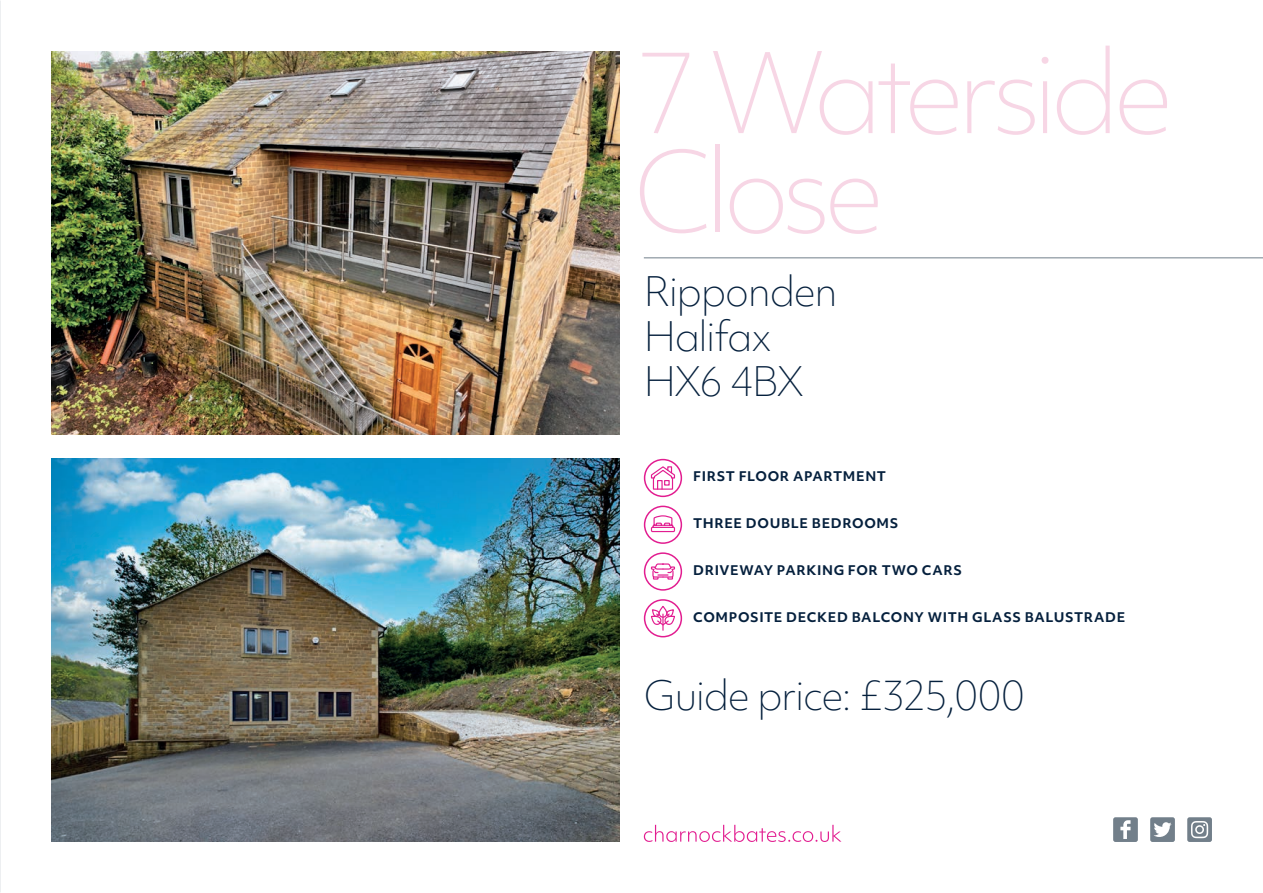
<style>
.page{position:relative;width:1263px;height:893px;background:#fff}
.page>*{position:absolute;margin:0;border:0;box-sizing:border-box;transform-origin:0 0}
.t1{font:100 108px/99px "Objektiv Mk 1";letter-spacing:-.07em;color:#f7d6e5}
.t2{font:100 39px/45px "Objektiv Mk 1";letter-spacing:-.035em;color:#05203d}
.t3{font:700 12.75px "Objektiv Mk 1";letter-spacing:.05em;color:#05203d}
</style>
<div class="page">
<img style="left:0;top:0;width:1px;height:893px">
<img style="left:51px;top:51px;width:568px;height:383px">
<div style="left:653px;top:477px;width:20px;height:13px;border:1px solid #e21d90"></div>
<div style="left:657px;top:480px;width:6px;height:10px;border:1px solid #e21d90"></div>
<svg style="left:650px;top:465px;width:26px;height:21px"></svg>
<div style="left:644px;top:459px;width:38px;height:38px;border:2px solid #e21d90;border-radius:50%"></div>
<svg style="left:650px;top:515px;width:26px;height:18px"></svg>
<div style="left:644px;top:506px;width:38px;height:38px;border:2px solid #e21d90;border-radius:50%"></div>
<svg style="left:650px;top:563px;width:26px;height:17px"></svg>
<div style="left:644px;top:552px;width:38px;height:39px;border:2px solid #e21d90;border-radius:50%"></div>
<div style="left:658px;top:606px;width:9px;height:12px;border:1px solid #e21d90;border-radius:4px"></div>
<svg style="left:651px;top:610px;width:24px;height:20px"></svg>
<div style="left:644px;top:599px;width:38px;height:38px;border:2px solid #e21d90;border-radius:50%"></div>
<hr style="left:644px;top:257px;width:619px;height:1px;background:#727f8a">
<div style="left:1150px;top:817px;width:25px;height:25px;background:#727f8a;border-radius:2px"></div>
<svg style="left:1154px;top:822px;width:17px;height:15px"></svg>
<div style="left:1113px;top:817px;width:25px;height:25px;background:#727f8a;border-radius:2px"></div>
<svg style="left:1120px;top:820px;width:10px;height:19px"></svg>
<div style="left:1187px;top:817px;width:25px;height:25px;background:#727f8a;border-radius:2px"></div>
<svg style="left:1191px;top:821px;width:17px;height:17px"></svg>
<svg style="left:644px;top:825px;width:197px;height:17px"></svg>
<img style="left:51px;top:459px;width:568px;height:383px">
<h1 class="t1" style="left:633px;top:43px;width:542px">7 Waterside<br>Close</h1>
<h2 class="t2" style="left:644px;top:269px;width:195px">Ripponden<br>Halifax<br>HX6 4BX</h2>
<p class="t3" style="left:693px;top:467px;width:194px">FIRST FLOOR APARTMENT</p>
<p class="t3" style="left:693px;top:514px;width:207px">THREE DOUBLE BEDROOMS</p>
<p class="t3" style="left:693px;top:561px;width:270px">DRIVEWAY PARKING FOR TWO CARS</p>
<p class="t3" style="left:693px;top:608px;width:434px">COMPOSITE DECKED BALCONY WITH GLASS BALUSTRADE</p>
<h2 class="t2" style="left:644px;top:673px;width:383px">Guide price: £325,000</h2>
</div>
